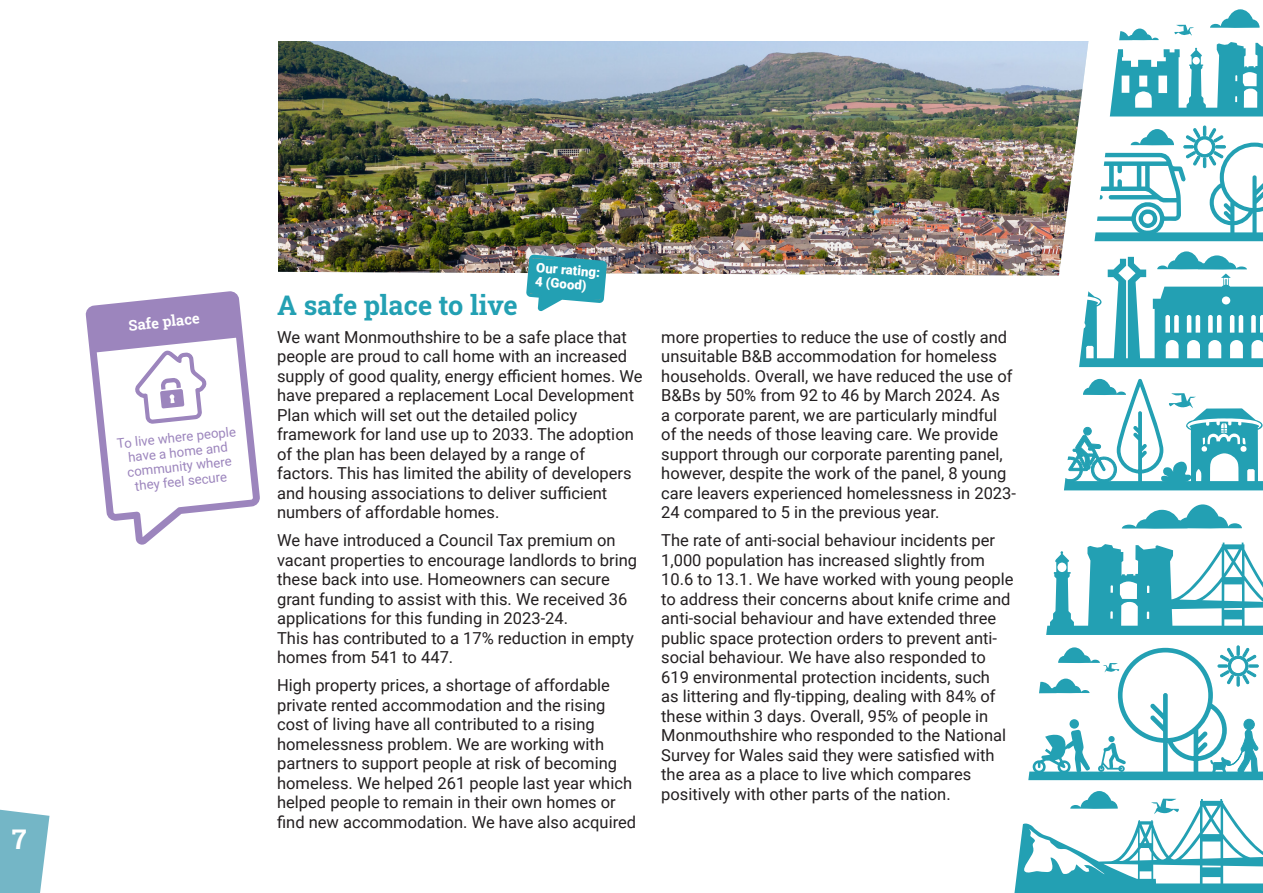
<style>
.page{position:relative;width:1263px;height:893px;background:#fff}
.page>*{position:absolute;margin:0;border:0;box-sizing:border-box;transform-origin:0 0}
.t1{font:700 27.15px "Roboto Slab";color:#fff}
.t2{font:700 27px "Roboto Slab";color:#23a0b3}
.t3{font:16.5px/19.5px "Roboto";color:#231f20}
.t4{font:700 14.7px "Roboto Slab";color:#fff}
.t5{font:13.2px/14.7px "Roboto";color:#9c85bd;text-align:center}
.t6{font:900 13.2px/14.2px "Roboto";color:#fff}
</style>
<div class="page">
<svg style="left:1014px;top:791px;width:249px;height:102px"></svg>
<svg style="left:1079px;top:251px;width:184px;height:116px"></svg>
<svg style="left:1110px;top:9px;width:153px;height:107px"></svg>
<svg style="left:1122px;top:504px;width:120px;height:25px"></svg>
<svg style="left:1046px;top:542px;width:217px;height:93px"></svg>
<svg style="left:1094px;top:125px;width:169px;height:116px"></svg>
<svg style="left:1028px;top:646px;width:235px;height:134px"></svg>
<svg style="left:1064px;top:378px;width:199px;height:112px"></svg>
<svg style="left:0;top:809px;width:50px;height:84px"></svg>
<img style="left:278px;top:41px;width:815px;height:235px">
<div style="left:34px;top:286px;width:1019px;height:269px;background:#fff"></div>
<div style="left:10px;top:0;width:1102px;height:40px;background:#fff"></div>
<svg style="left:526px;top:254px;width:81px;height:57px"></svg>
<svg style="left:85px;top:291px;width:175px;height:254px"></svg>
<h1 class="t1" style="left:12px;top:821px;width:16px">7</h1>
<p class="t4" style="left:128px;top:316px;width:73px;rotate:-6deg">Safe place</p>
<p class="t5" style="left:116px;top:436px;width:121px;rotate:-6deg">To live where people have a home and community where they feel secure</p>
<p class="t6" style="left:537px;top:259px;width:66px;rotate:5deg">Our rating:<br>4 (Good)</p>
<p class="t2" style="left:277px;top:286px;width:242px">A safe place to live</p>
<p class="t3" style="left:277px;top:327px;width:367px">We want Monmouthshire to be a safe place that people are proud to call home with an increased supply of good quality, energy efficient homes. We have prepared a replacement Local Development Plan which will set out the detailed policy framework for land use up to 2033. The adoption of the plan has been delayed by a range of factors. This has limited the ability of developers and housing associations to deliver sufficient numbers of affordable homes.</p>
<p class="t3" style="left:277px;top:530px;width:361px">We have introduced a Council Tax premium on vacant properties to encourage landlords to bring these back into use. Homeowners can secure grant funding to assist with this. We received 36 applications for this funding in 2023-24.<br>This has contributed to a 17% reduction in empty homes from 541 to 447.</p>
<p class="t3" style="left:277px;top:675px;width:360px">High property prices, a shortage of affordable private rented accommodation and the rising cost of living have all contributed to a rising homelessness problem. We are working with partners to support people at risk of becoming homeless. We helped 261 people last year which helped people to remain in their own homes or find new accommodation. We have also acquired</p>
<p class="t3" style="left:661px;top:327px;width:356px">more properties to reduce the use of costly and unsuitable B&amp;B accommodation for homeless households. Overall, we have reduced the use of B&amp;Bs by 50% from 92 to 46 by March 2024. As<br>a corporate parent, we are particularly mindful of the needs of those leaving care. We provide support through our corporate parenting panel, however, despite the work of the panel, 8 young care leavers experienced homelessness in 2023- 24 compared to 5 in the previous year.</p>
<p class="t3" style="left:661px;top:530px;width:354px">The rate of anti-social behaviour incidents per 1,000 population has increased slightly from 10.6 to 13.1. We have worked with young people to address their concerns about knife crime and anti-social behaviour and have extended three public space protection orders to prevent anti&shy;social behaviour. We have also responded to 619 environmental protection incidents, such<br>as littering and fly-tipping, dealing with 84% of these within 3 days. Overall, 95% of people in Monmouthshire who responded to the National Survey for Wales said they were satisfied with the area as a place to live which compares positively with other parts of the nation.</p>
</div>
